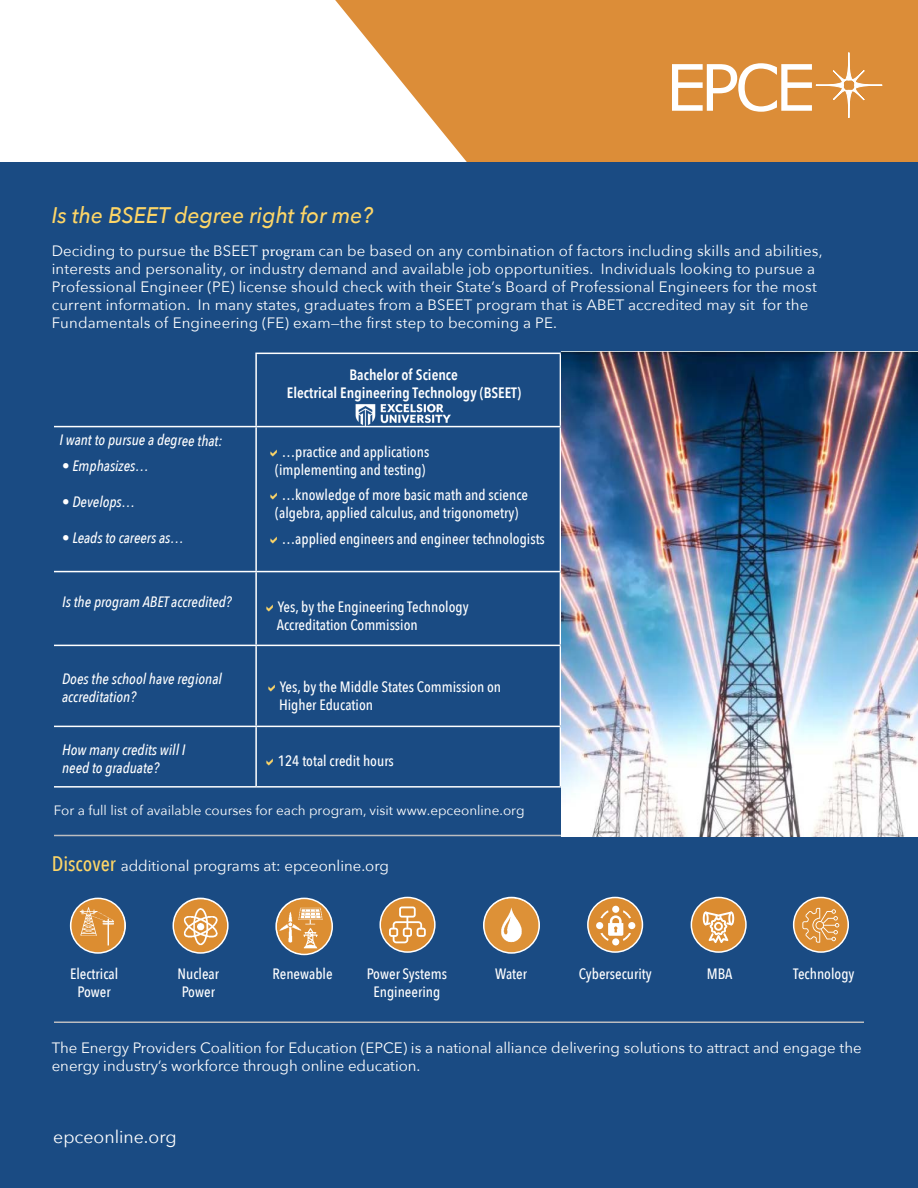
<style>
.page{position:relative;width:918px;height:1188px;background:#fff}
.page>*{position:absolute;margin:0;border:0;box-sizing:border-box;transform-origin:0 0}
.t1{font:italic 500 22.5px "Avenir Next";color:#fed667;scale:.94 1}
.t2{font:17.7px "Avenir Next";color:#fff}
.t3{font:15px/18px "Avenir Next";letter-spacing:.01em;color:#fff}
.t4{font:500 15px/18px "Avenir Next Condensed";color:#fff}
.t5{font:italic 500 15px/18px "Avenir Next Condensed";color:#fff}
.t6{font:600 15px/18px "Avenir Next Condensed";color:#fff;text-align:center}
.t7{font:13.5px "Avenir Next";color:#fff}
.s1{font-family:"Minion Pro"}
.s2{font-family:"Avenir Next Condensed";font-weight:500;font-size:21px;color:#fed667}
</style>
<div class="page">
<div style="left:0;top:162px;width:918px;height:1026px;background:#1a4b83"></div>
<svg style="left:335px;top:0;width:583px;height:162px;background:#e09c52"></svg>
<hr style="left:54px;top:835px;width:810px;height:1px;background:#bcbdc0">
<hr style="left:54px;top:1022px;width:810px;height:1px;background:#bcbdc0">
<img style="left:484px;top:897px;width:55px;height:56px;border-radius:28px">
<div style="left:483px;top:897px;width:57px;height:57px;border:2px solid #fff;border-radius:50%"></div>
<img style="left:276px;top:898px;width:56px;height:56px;border-radius:28px">
<div style="left:275px;top:898px;width:58px;height:57px;border:2px solid #fff;border-radius:50%"></div>
<img style="left:173px;top:898px;width:55px;height:55px;border-radius:27px">
<div style="left:172px;top:898px;width:57px;height:56px;border:2px solid #fff;border-radius:50%"></div>
<img style="left:71px;top:898px;width:54px;height:55px;border-radius:27px">
<div style="left:70px;top:898px;width:56px;height:56px;border:2px solid #fff;border-radius:50%"></div>
<svg style="left:672px;top:52px;width:210px;height:66px"></svg>
<div style="left:691px;top:897px;width:55px;height:55px;background:#db8c31;border-radius:50%"></div>
<div style="left:691px;top:897px;width:56px;height:56px;border:2px solid #fff;border-radius:50%"></div>
<svg style="left:703px;top:912px;width:31px;height:31px"></svg>
<div style="left:588px;top:897px;width:54px;height:55px;background:#db8c31;border-radius:50%"></div>
<div style="left:587px;top:897px;width:56px;height:56px;border:2px solid #fff;border-radius:50%"></div>
<svg style="left:600px;top:910px;width:31px;height:31px"></svg>
<div style="left:628px;top:922px;width:7px;height:7px;background:#fff;border-radius:50%"></div>
<div style="left:596px;top:922px;width:7px;height:7px;background:#fff;border-radius:50%"></div>
<div style="left:612px;top:906px;width:7px;height:7px;background:#fff;border-radius:50%"></div>
<div style="left:612px;top:938px;width:7px;height:7px;background:#fff;border-radius:50%"></div>
<div style="left:794px;top:897px;width:54px;height:55px;background:#db8c31;border-radius:50%"></div>
<div style="left:793px;top:897px;width:56px;height:56px;border:2px solid #fff;border-radius:50%"></div>
<svg style="left:802px;top:908px;width:37px;height:35px"></svg>
<svg style="left:380px;top:897px;width:55px;height:55px"></svg>
<div style="left:380px;top:897px;width:56px;height:56px;border:2px solid #fff;border-radius:50%"></div>
<svg style="left:389px;top:907px;width:37px;height:36px"></svg>
<hr style="left:255px;top:353px;width:305px;height:1px;background:#fff">
<hr style="left:560px;top:353px;width:304px;height:1px;background:#fff">
<hr style="left:560px;top:354px;width:1px;height:72px;background:#fff">
<hr style="left:256px;top:426px;width:304px;height:1px;background:#fff">
<hr style="left:560px;top:426px;width:304px;height:1px;background:#fff">
<hr style="left:560px;top:427px;width:1px;height:144px;background:#fff">
<hr style="left:256px;top:571px;width:304px;height:1px;background:#fff">
<hr style="left:560px;top:571px;width:304px;height:1px;background:#fff">
<hr style="left:560px;top:572px;width:1px;height:73px;background:#fff">
<hr style="left:256px;top:645px;width:304px;height:1px;background:#fff">
<hr style="left:560px;top:645px;width:304px;height:1px;background:#fff">
<hr style="left:560px;top:646px;width:1px;height:80px;background:#fff">
<hr style="left:256px;top:726px;width:304px;height:1px;background:#fff">
<hr style="left:560px;top:726px;width:304px;height:1px;background:#fff">
<hr style="left:560px;top:727px;width:1px;height:59px;background:#fff">
<hr style="left:256px;top:786px;width:304px;height:2px;background:#fff">
<hr style="left:560px;top:786px;width:304px;height:2px;background:#fff">
<hr style="left:255px;top:354px;width:2px;height:72px;background:#fff">
<hr style="left:54px;top:426px;width:202px;height:1px;background:#fff">
<hr style="left:255px;top:427px;width:2px;height:144px;background:#fff">
<hr style="left:54px;top:571px;width:202px;height:1px;background:#fff">
<hr style="left:255px;top:572px;width:2px;height:73px;background:#fff">
<hr style="left:54px;top:645px;width:202px;height:1px;background:#fff">
<hr style="left:255px;top:646px;width:2px;height:80px;background:#fff">
<hr style="left:54px;top:726px;width:202px;height:1px;background:#fff">
<hr style="left:255px;top:727px;width:2px;height:59px;background:#fff">
<hr style="left:54px;top:786px;width:202px;height:2px;background:#fff">
<img style="left:356px;top:404px;width:95px;height:22px">
<img style="left:562px;top:351px;width:356px;height:486px">
<h1 class="t1" style="left:52px;top:196px;width:343px">Is the BSEET degree right for me?</h1>
<p class="t3" style="left:52px;top:241px;width:772px">Deciding to pursue t<span class="s1">he</span> BSEET <span class="s1">program</span> can be based on any combination of factors including skills and abilities, interests and personality, or industry demand and available job opportunities. Individuals looking to pursue a Professional Engineer (PE) license should check with their State’s Board of Professional Engineers for the most current information. In many states, graduates from a BSEET program that is ABET accredited may sit for the Fundamentals of Engineering (FE) exam—the first step to becoming a PE.</p>
<p class="t5" style="left:59px;top:431px;width:165px">I want to pursue a degree that:</p>
<p class="t5" style="left:62px;top:456px;width:88px">• Emphasizes…</p>
<p class="t5" style="left:62px;top:492px;width:75px">• Develops…</p>
<p class="t5" style="left:62px;top:528px;width:123px">• Leads to careers as…</p>
<p class="t6" style="left:287px;top:365px;width:236px">Bachelor of Science<br>Electrical Engineering Technology (BSEET)</p>
<p class="t4" style="left:275px;top:442px;width:156px;text-align:center">…practice and applications (implementing and testing)</p>
<p class="t4" style="left:275px;top:486px;width:254px;text-indent:6px">…knowledge of more basic math and science (algebra, applied calculus, and trigonometry)</p>
<p class="t4" style="left:282px;top:529px;width:265px">…applied engineers and engineer technologists</p>
<p class="t5" style="left:62px;top:593px;width:171px">Is the program ABET accredited?</p>
<p class="t4" style="left:277px;top:598px;width:193px">Yes, by the Engineering Technology<br>Accreditation Commission</p>
<p class="t5" style="left:62px;top:670px;width:161px">Does the school have regional accreditation?</p>
<p class="t4" style="left:279px;top:677px;width:224px">Yes, by the Middle States Commission on<br>Higher Education</p>
<p class="t5" style="left:62px;top:741px;width:125px">How many credits will I need to graduate?</p>
<p class="t4" style="left:278px;top:752px;width:118px">124 total credit hours</p>
<p class="t7" style="left:54px;top:799px;width:473px">For a full list of available courses for each program, visit www.epceonline.org</p>
<p class="t3" style="left:52px;top:856px;width:339px"><span class="s2">Discover</span> additional programs at: epceonline.org</p>
<p class="t4" style="left:70px;top:964px;width:50px;text-align:center">Electrical<br>Power</p>
<p class="t4" style="left:178px;top:964px;width:43px">Nuclear<br>Power</p>
<p class="t4" style="left:273px;top:964px;width:62px">Renewable</p>
<p class="t4" style="left:367px;top:964px;width:82px;text-align:center">Power Systems<br>Engineering</p>
<p class="t4" style="left:495px;top:964px;width:34px">Water</p>
<p class="t4" style="left:579px;top:964px;width:74px">Cybersecurity</p>
<p class="t4" style="left:707px;top:964px;width:27px">MBA</p>
<p class="t4" style="left:793px;top:964px;width:63px">Technology</p>
<p class="t3" style="left:52px;top:1038px;width:811px">The Energy Providers Coalition for Education (EPCE) is a national alliance delivering solutions to attract and engage the energy industry’s workforce through online education.</p>
<p class="t2" style="left:53px;top:1122px;width:125px">epceonline.org</p>
</div>
